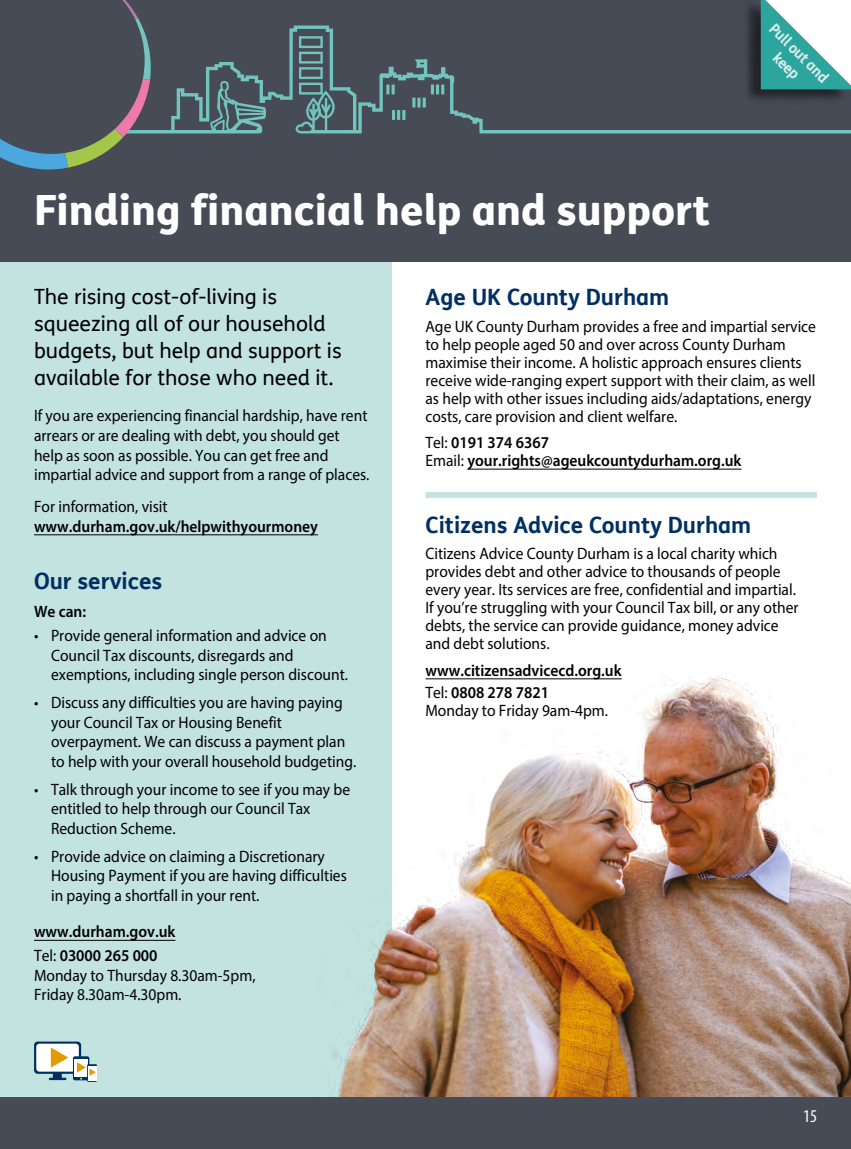
<style>
.page{position:relative;width:851px;height:1149px;background:#fff}
.page>*{position:absolute;margin:0;border:0;box-sizing:border-box;transform-origin:0 0}
.t1{font:800 41.7px "FS Me";color:#fff}
.t2{font:700 22.5px "FS Me";color:#003063}
.t3{font:21px/27px "FS Me";color:#000}
.t4{font:condensed 18px "Myriad Pro";color:#fff}
.t5{font:16.5px/19.5px "Myriad Pro";color:#000;scale:.94 1}
.t6{font:600 16.5px/23.7px "Myriad Pro";color:#000;scale:.94 1}
.t7{font:700 15px/18px "FS Me";color:#dceeed;text-align:center;scale:.95 1}
.s1{font-weight:400}
</style>
<div class="page">
<div style="left:0;top:259px;width:391px;height:851px;background:#c3e3e0"></div>
<img style="left:334px;top:675px;width:516px;height:422px">
<div style="left:0;top:0;width:850px;height:261px;background:#464b56"></div>
<svg style="left:152px;top:26px;width:698px;height:107px"></svg>
<svg style="left:0;top:0;width:152px;height:170px"></svg>
<div style="left:0;top:1097px;width:850px;height:51px;background:#464b56"></div>
<div style="left:741px;top:0;width:109px;height:104px;background:#000;opacity:.55"></div>
<svg style="left:760px;top:0;width:90px;height:89px;background:#89cac7"></svg>
<hr style="left:34px;top:534px;width:284px;height:1px;background:#000">
<hr style="left:34px;top:939px;width:141px;height:1px;background:#000">
<hr style="left:467px;top:468px;width:274px;height:1px;background:#000">
<hr style="left:425px;top:678px;width:196px;height:1px;background:#000">
<div style="left:425px;top:491px;width:391px;height:6px;background:#c3e3e0"></div>
<div style="left:87px;top:1063px;width:10px;height:18px;background:#fff"></div>
<svg style="left:34px;top:1041px;width:62px;height:38px"></svg>
<h1 class="t1" style="left:34px;top:184px;width:677px">Finding financial help and support</h1>
<p class="t7" style="left:778px;top:20px;width:82px;rotate:45deg">Pull out and keep</p>
<p class="t3" style="left:34px;top:283px;width:309px">The rising cost-of-living is squeezing all of our household budgets, but help and support is available for those who need it.</p>
<p class="t5" style="left:34px;top:406px;width:358px">If you are experiencing financial hardship, have rent arrears or are dealing with debt, you should get help as soon as possible. You can get free and impartial advice and support from a range of places.</p>
<p class="t5" style="left:34px;top:496px;width:144px">For information, visit</p>
<p class="t6" style="left:34px;top:514px;width:303px">www.durham.gov.uk/helpwithyourmoney</p>
<h2 class="t2" style="left:34px;top:567px;width:130px">Our services</h2>
<p class="t6" style="left:34px;top:599px;width:57px">We can:</p>
<p class="t5" style="left:51px;top:625px;width:317px;text-indent:-17px">• Provide general information and advice on<br>Council Tax discounts, disregards and exemptions, including single person discount.</p>
<p class="t5" style="left:51px;top:692px;width:326px;text-indent:-17px">• Discuss any difficulties you are having paying your Council Tax or Housing Benefit overpayment. We can discuss a payment plan to help with your overall household budgeting.</p>
<p class="t5" style="left:51px;top:778px;width:319px;text-indent:-17px">• Talk through your income to see if you may be entitled to help through our Council Tax<br>Reduction Scheme.</p>
<p class="t5" style="left:51px;top:845px;width:316px;text-indent:-17px">• Provide advice on claiming a Discretionary<br>Housing Payment if you are having difficulties in paying a shortfall in your rent.</p>
<p class="t6" style="left:34px;top:919px;width:152px">www.durham.gov.uk<br><span class="s1">Tel:</span> 03000 265 000</p>
<p class="t5" style="left:34px;top:964px;width:237px">Monday to Thursday 8.30am-5pm,<br>Friday 8.30am-4.30pm.</p>
<h2 class="t2" style="left:425px;top:283px;width:245px">Age UK County Durham</h2>
<p class="t5" style="left:425px;top:316px;width:417px;line-height:18px">Age UK County Durham provides a free and impartial service to help people aged 50 and over across County Durham maximise their income. A holistic approach ensures clients receive wide-ranging expert support with their claim, as well as help with other issues including aids/adaptations, energy costs, care provision and client welfare.</p>
<p class="t6" style="left:425px;top:433px;width:337px;line-height:18px"><span class="s1">Tel:</span> 0191 374 6367<br><span class="s1">Email:</span> your.rights@ageukcountydurham.org.uk</p>
<h2 class="t2" style="left:425px;top:510px;width:327px">Citizens Advice County Durham</h2>
<p class="t5" style="left:425px;top:544px;width:398px;line-height:18px">Citizens Advice County Durham is a local charity which provides debt and other advice to thousands of people every year. Its services are free, confidential and impartial.<br>If you’re struggling with your Council Tax bill, or any other debts, the service can provide guidance, money advice and debt solutions.</p>
<p class="t6" style="left:425px;top:658px;width:210px;line-height:22.2px">www.citizensadvicecd.org.uk<br><span class="s1">Tel:</span> 0808 278 7821</p>
<p class="t5" style="left:425px;top:700px;width:196px">Monday to Friday 9am-4pm.</p>
<p class="t4" style="left:803px;top:1104px;width:15px">15</p>
</div>
